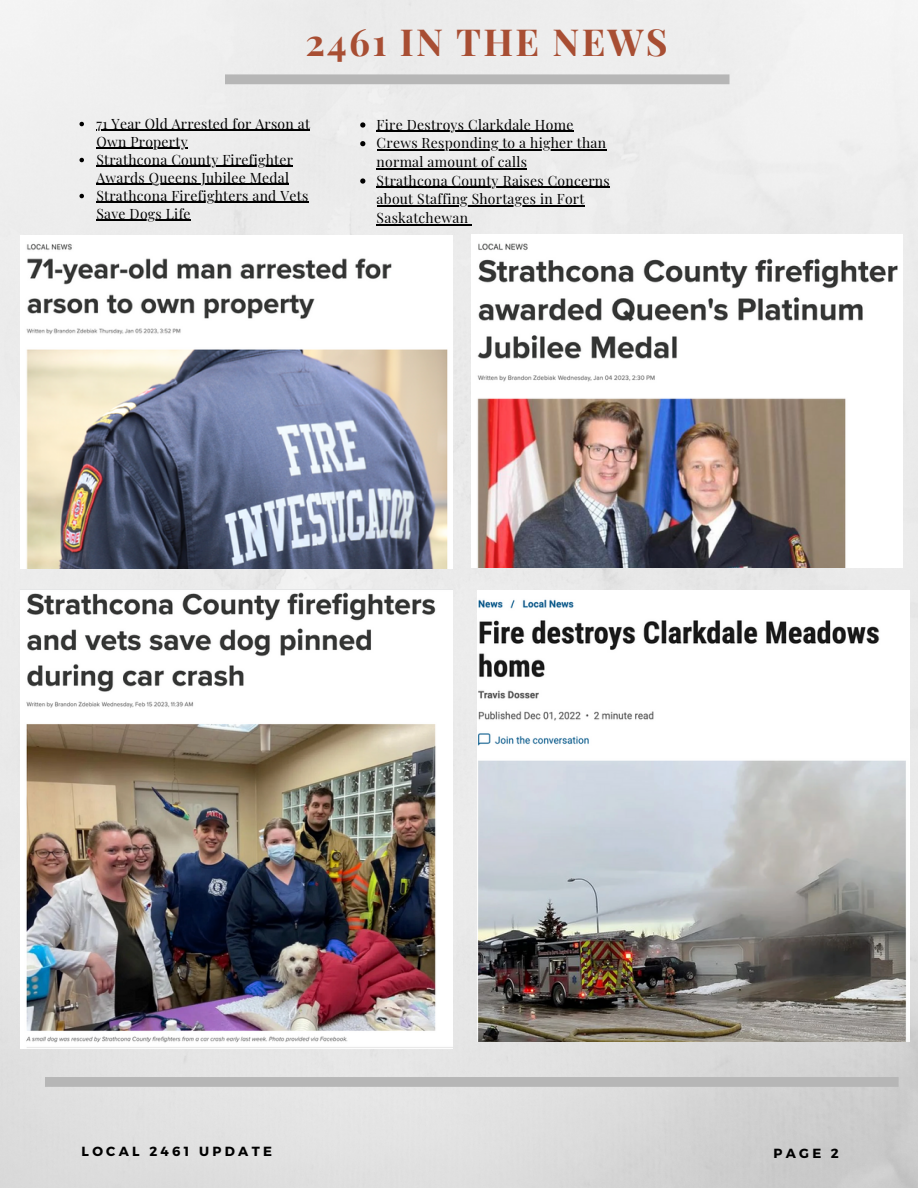
<style>
.page{position:relative;width:918px;height:1188px;background:#fff}
.page>*{position:absolute;margin:0;border:0;box-sizing:border-box;transform-origin:0 0}
.t1{font:700 37.35px "Playfair Display";letter-spacing:.06em;color:#a84e33}
.t2{font:13.95px/18px "Playfair Display";letter-spacing:.02em;color:#000}
.t3{font:700 13.2px "Montserrat";letter-spacing:.25em;color:#000}
</style>
<div class="page">
<img style="left:0;top:0;width:918px;height:1188px">
<img style="left:20px;top:235px;width:432px;height:333px">
<div style="left:45px;top:1077px;width:854px;height:10px;background:#b6b6b6"></div>
<svg style="left:225px;top:74px;width:505px;height:10px;background:#b8b8b8"></svg>
<img style="left:472px;top:235px;width:431px;height:333px">
<img style="left:20px;top:590px;width:432px;height:459px">
<img style="left:477px;top:590px;width:432px;height:451px">
<svg style="left:79px;top:122px;width:5px;height:4px"></svg>
<hr style="left:96px;top:130px;width:214px;height:1px;background:#000">
<hr style="left:96px;top:148px;width:92px;height:1px;background:#000">
<svg style="left:79px;top:158px;width:5px;height:4px"></svg>
<hr style="left:96px;top:166px;width:197px;height:1px;background:#000">
<hr style="left:96px;top:184px;width:193px;height:1px;background:#000">
<svg style="left:79px;top:194px;width:5px;height:4px"></svg>
<hr style="left:96px;top:202px;width:213px;height:1px;background:#000">
<hr style="left:96px;top:220px;width:95px;height:1px;background:#000">
<svg style="left:360px;top:122px;width:5px;height:6px"></svg>
<hr style="left:377px;top:131px;width:197px;height:1px;background:#000">
<svg style="left:360px;top:141px;width:5px;height:5px"></svg>
<hr style="left:377px;top:149px;width:229px;height:1px;background:#000">
<hr style="left:377px;top:168px;width:150px;height:1px;background:#000">
<svg style="left:360px;top:178px;width:5px;height:6px"></svg>
<hr style="left:377px;top:187px;width:233px;height:1px;background:#000">
<hr style="left:377px;top:205px;width:208px;height:1px;background:#000">
<hr style="left:377px;top:224px;width:91px;height:1px;background:#000">
<h1 class="t1" style="left:306px;top:16px;width:364px">2461 IN THE NEWS</h1>
<p class="t2" style="left:96px;top:114px;width:215px">71 Year Old Arrested for Arson at<br>Own Property<br>Strathcona County Firefighter<br>Awards Queens Jubilee Medal<br>Strathcona Firefighters and Vets<br>Save Dogs Life</p>
<p class="t2" style="left:377px;top:114px;width:235px;line-height:18.8px">Fire Destroys Clarkdale Home<br>Crews Responding to a higher than normal amount of calls<br>Strathcona County Raises Concerns about Staffing Shortages in Fort<br>Saskatchewan</p>
<p class="t3" style="left:82px;top:1143px;width:192px">LOCAL 2461 UPDATE</p>
<p class="t3" style="left:773px;top:1145px;width:67px">PAGE 2</p>
</div>
